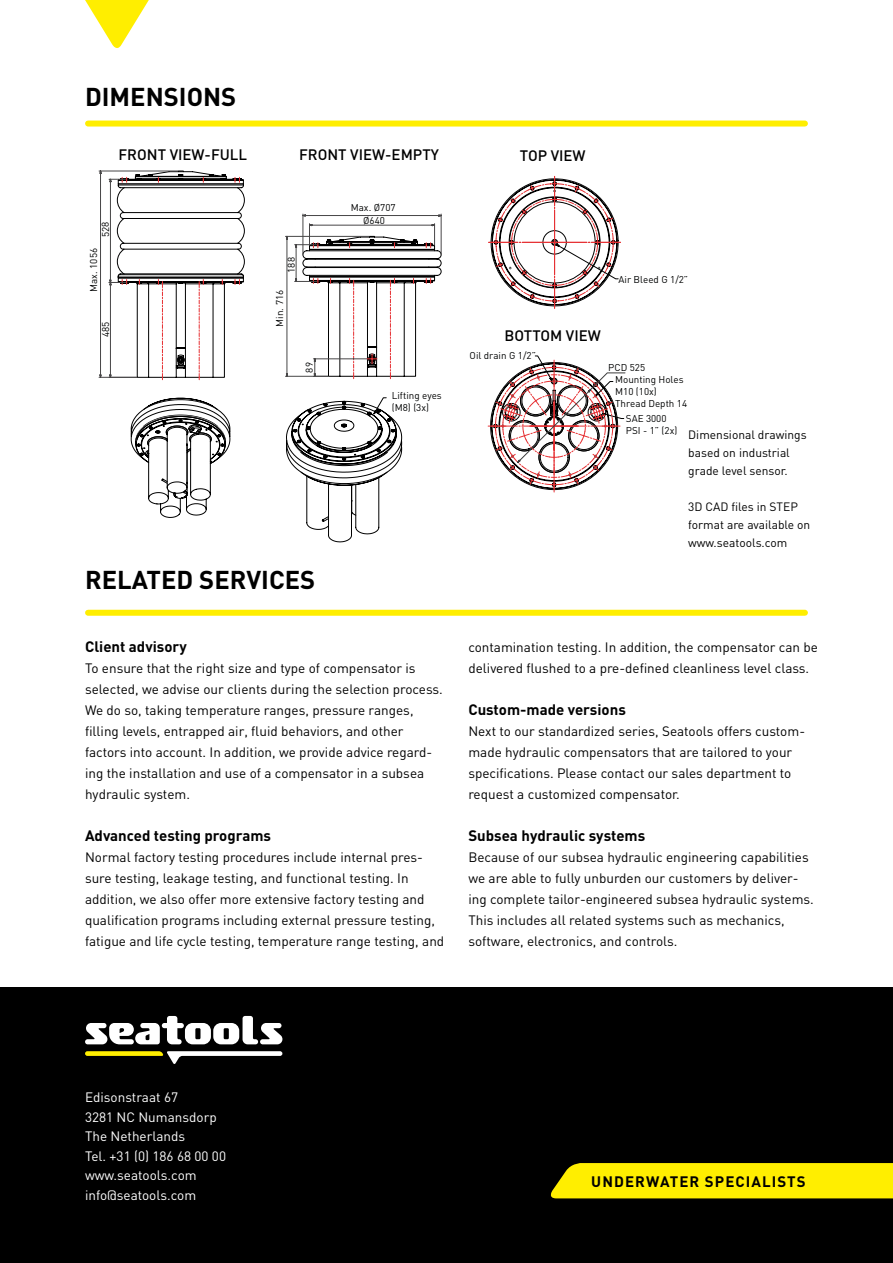
<style>
.page{position:relative;width:893px;height:1263px;background:#fff}
.page>*{position:absolute;margin:0;border:0;box-sizing:border-box;transform-origin:0 0}
.t1{font:700 25.5px "DIN";color:#000}
.t2{font:700 15px "DIN";color:#000}
.t3{font:500 15px "DIN";color:#000}
.t4{font:700 15px "DIN";letter-spacing:.07em;color:#000}
.t5{font:13.5px/21px "DIN";color:#000}
.t6{font:13.5px/19.5px "DIN";color:#fff}
.t7{font:12px/18px "DIN";color:#000}
.t8{font:9.9px/12.1px "DIN";color:#010202}
</style>
<div class="page">
<svg style="left:99px;top:171px;width:343px;height:371px"></svg>
<svg style="left:488px;top:176px;width:137px;height:316px"></svg>
<div style="left:0;top:988px;width:893px;height:275px;background:#000"></div>
<svg style="left:85px;top:1016px;width:197px;height:28px"></svg>
<svg style="left:85px;top:1051px;width:197px;height:13px"></svg>
<div style="left:550px;top:1163px;width:343px;height:35px;background:#fe0"></div>
<div style="left:88px;top:610px;width:717px;height:6px;background:#fe0"></div>
<svg style="left:85px;top:0;width:64px;height:48px"></svg>
<div style="left:88px;top:121px;width:717px;height:6px;background:#fe0"></div>
<h1 class="t1" style="left:85px;top:85px;width:153px">dimensions</h1>
<p class="t3" style="left:119px;top:146px;width:130px">FRONT VIEW-FULL</p>
<p class="t3" style="left:299px;top:146px;width:141px">FRONT VIEW-EMPTY</p>
<p class="t3" style="left:520px;top:147px;width:67px">TOP VIEW</p>
<p class="t8" style="left:100px;top:237px;width:17px;rotate:-90deg">528</p>
<p class="t8" style="left:88px;top:292px;width:45px;rotate:-90deg">Max. 1056</p>
<p class="t8" style="left:286px;top:273px;width:17px;rotate:-90deg">188</p>
<p class="t8" style="left:274px;top:327px;width:38px;rotate:-90deg">Min. 716</p>
<p class="t8" style="left:100px;top:337px;width:17px;rotate:-90deg">485</p>
<p class="t8" style="left:304px;top:373px;width:12px;rotate:-90deg">89</p>
<h1 class="t1" style="left:85px;top:568px;width:232px">related serVices</h1>
<p class="t8" style="left:351px;top:201px;width:46px;line-height:13.4px;text-align:center">Max. Ø707<br>Ø640</p>
<p class="t8" style="left:392px;top:390px;width:51px">Lifting eyes (M8) (3x)</p>
<p class="t8" style="left:618px;top:274px;width:71px">Air Bleed G 1/2”</p>
<p class="t3" style="left:505px;top:327px;width:98px">BOTTOM VIEW</p>
<p class="t8" style="left:470px;top:350px;width:68px">Oil drain G 1/2”</p>
<p class="t8" style="left:615px;top:362px;width:73px;text-indent:-7px">PCD 525<br>Mounting Holes<br>M10 (10x)<br>Thread Depth 14</p>
<p class="t8" style="left:626px;top:413px;width:53px">SAE 3000<br>PSI - 1” (2x)</p>
<p class="t7" style="left:688px;top:426px;width:120px">Dimensional drawings based on industrial grade level sensor.</p>
<p class="t7" style="left:688px;top:498px;width:124px">3D CAD files in STEP format are available on www.seatools.com</p>
<p class="t2" style="left:85px;top:640px;width:103px">client advisory</p>
<p class="t5" style="left:85px;top:658px;width:359px">To ensure that the right size and type of compensator is selected, we advise our clients during the selection process.<br>We do so, taking temperature ranges, pressure ranges, filling levels, entrapped air, fluid behaviors, and other factors into account. In addition, we provide advice regard&shy;ing the installation and use of a compensator in a subsea hydraulic system.</p>
<p class="t2" style="left:85px;top:829px;width:188px">advanced testing programs</p>
<p class="t5" style="left:85px;top:847px;width:361px">Normal factory testing procedures include internal pres&shy;sure testing, leakage testing, and functional testing. In addition, we also offer more extensive factory testing and qualification programs including external pressure testing, fatigue and life cycle testing, temperature range testing, and</p>
<p class="t5" style="left:468px;top:637px;width:351px">contami nation testing. In addition, the compensator can be delivered flushed to a pre-defined cleanliness level class.</p>
<p class="t2" style="left:468px;top:703px;width:159px">custom-made versions</p>
<p class="t5" style="left:468px;top:721px;width:338px">Next to our standardized series, Seatools offers custom&shy;made hydraulic compensators that are tailored to your specifications. Please contact our sales department to request a customized compensator.</p>
<p class="t2" style="left:468px;top:829px;width:178px">subsea hydraulic systems</p>
<p class="t5" style="left:468px;top:847px;width:347px">Because of our subsea hydraulic engineering capabilities we are able to fully unburden our customers by deliver&shy;ing complete tailor-engineered subsea hydraulic systems.<br>This includes all related systems such as mechanics, software, electronics, and controls.</p>
<p class="t6" style="left:85px;top:1088px;width:143px">Edisonstraat 67<br>3281 NC Numansdorp<br>The Netherlands<br>Tel. +31 (0) 186 68 00 00 www.seatools.com info@seatools.com</p>
<p class="t4" style="left:591px;top:1175px;width:216px">underwater specialists</p>
</div>
